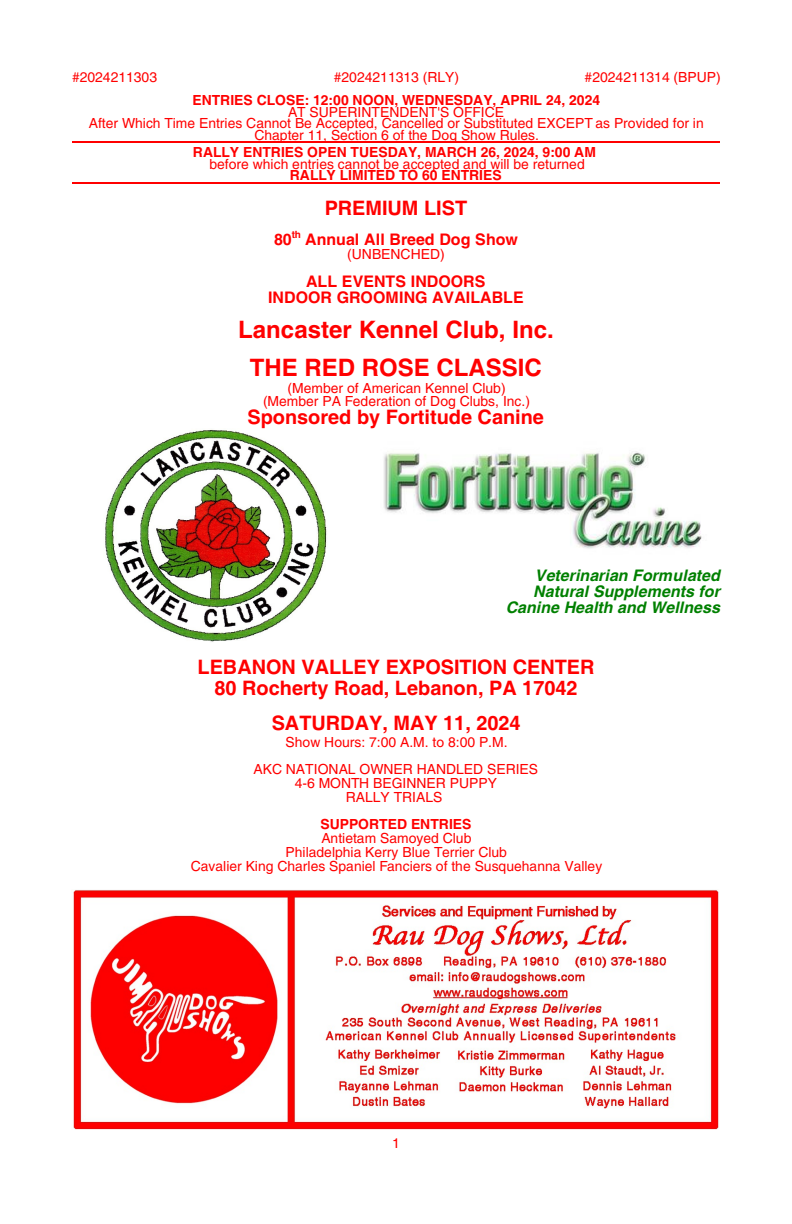
<style>
.page{position:relative;width:792px;height:1224px;background:#fff}
.page>*{position:absolute;margin:0;border:0;box-sizing:border-box;transform-origin:0 0}
.t1{font:700 24px/38px "Helvetica";color:#f00;text-align:center}
.t2{font:700 20px/20.8px "Helvetica";color:#f00;text-align:center}
.t3{font:italic 700 16px/16.4px "Helvetica";color:#008000;text-align:right}
.t4{font:700 16px/15.6px "Helvetica";color:#f00;text-align:center}
.t5{font:14px/11.6px "Helvetica";color:#f00;text-align:center}
.t6{font:700 14px "Helvetica";color:#f00}
</style>
<div class="page">
<img style="left:105px;top:429px;width:222px;height:213px">
<img style="left:73px;top:890px;width:646px;height:239px">
<img style="left:383px;top:451px;width:319px;height:98px">
<hr style="left:72px;top:141px;width:648px;height:2px;background:#f00">
<hr style="left:72px;top:182px;width:648px;height:1px;background:#f00">
<p class="t5" style="left:72px;top:73px;width:87px">#2024211303</p>
<p class="t5" style="left:334px;top:73px;width:127px">#2024211313 (RLY)</p>
<p class="t5" style="left:585px;top:73px;width:138px">#2024211314 (BPUP)</p>
<p class="t6" style="left:192px;top:95px;width:409px">ENTRIES CLOSE: 12:00 NOON, WEDNESDAY, APRIL 24, 2024</p>
<p class="t5" style="left:89px;top:107px;width:616px">AT SUPERINTENDENT'S OFFICE<br>After Which Time Entries Cannot Be Accepted, Cancelled or Substituted EXCEPT as Provided for in<br>Chapter 11, Section 6 of the Dog Show Rules.</p>
<p class="t6" style="left:193px;top:147px;width:405px">RALLY ENTRIES OPEN TUESDAY, MARCH 26, 2024, 9:00 AM</p>
<p class="t5" style="left:210px;top:160px;width:377px">before which entries cannot be accepted and will be returned</p>
<p class="t6" style="left:290px;top:170px;width:213px">RALLY LIMITED TO 60 ENTRIES</p>
<h2 class="t2" style="left:325px;top:199px;width:144px">PREMIUM LIST</h2>
<p class="t4" style="left:274px;top:233px;width:245px">80<sup>th</sup> Annual All Breed Dog Show</p>
<p class="t5" style="left:347px;top:250px;width:99px">(UNBENCHED)</p>
<p class="t4" style="left:268px;top:275px;width:257px">ALL EVENTS INDOORS<br>INDOOR GROOMING AVAILABLE</p>
<h1 class="t1" style="left:238px;top:312px;width:317px">Lancaster Kennel Club, Inc.<br>THE RED ROSE CLASSIC</h1>
<p class="t5" style="left:263px;top:382px;width:269px;line-height:13.2px">(Member of American Kennel Club) (Member PA Federation of Dog Clubs, Inc.)</p>
<h2 class="t2" style="left:247px;top:408px;width:298px">Sponsored by Fortitude Canine</h2>
<p class="t3" style="left:506px;top:568px;width:216px">Veterinarian Formulated<br>Natural Supplements for<br>Canine Health and Wellness</p>
<h2 class="t2" style="left:198px;top:659px;width:399px">LEBANON VALLEY EXPOSITION CENTER<br>80 Rocherty Road, Lebanon, PA 17042</h2>
<h2 class="t2" style="left:272px;top:714px;width:251px">SATURDAY, MAY 11, 2024</h2>
<p class="t5" style="left:253px;top:729px;width:286px;line-height:27.6px">Show Hours: 7:00 A.M. to 8:00 P.M.<br>AKC NATIONAL OWNER HANDLED SERIES</p>
<p class="t5" style="left:295px;top:777px;width:204px;line-height:14px">4-6 MONTH BEGINNER PUPPY<br>RALLY TRIALS</p>
<p class="t6" style="left:320px;top:819px;width:153px">SUPPORTED ENTRIES</p>
<p class="t5" style="left:191px;top:833px;width:413px;line-height:13.8px">Antietam Samoyed Club<br>Philadelphia Kerry Blue Terrier Club<br>Cavalier King Charles Spaniel Fanciers of the Susquehanna Valley</p>
<p class="t5" style="left:392px;top:1139px;width:9px">1</p>
</div>
